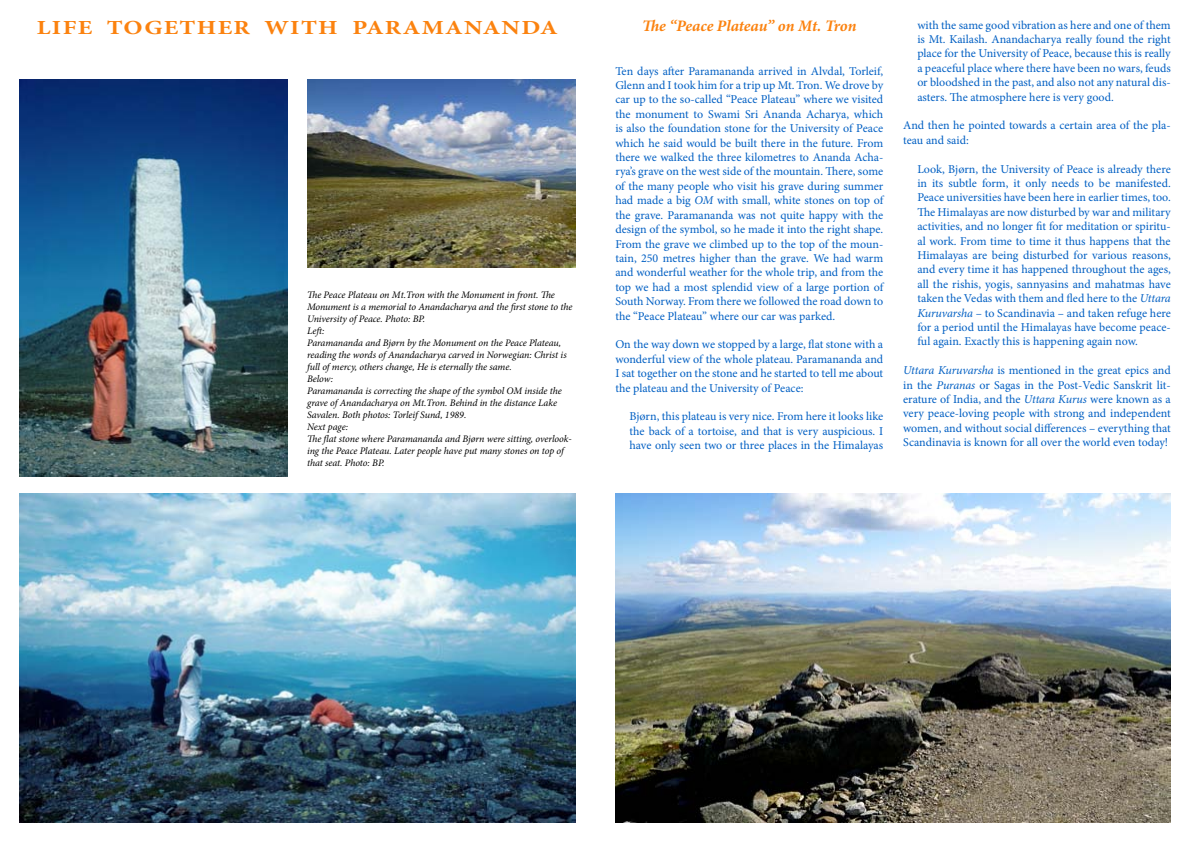
<style>
.page{position:relative;width:1191px;height:842px;background:#fff}
.page>*{position:absolute;margin:0;border:0;box-sizing:border-box;transform-origin:0 0}
.t1{font:700 20px "Minion Pro";letter-spacing:.05em;color:#fb820f;scale:1.25 1}
.t2{font:italic 700 16px "Minion Pro";letter-spacing:-.005em;color:#fb820f}
.t3{font:12px/14.4px "Minion Pro";letter-spacing:-.005em;color:#005fc3;text-align:justify}
.t4{font:italic 10px/12px "Minion Pro";letter-spacing:-.01em;color:#000}
.s1{font-style:italic}
</style>
<div class="page">
<img style="left:20px;top:79px;width:268px;height:397px">
<img style="left:20px;top:493px;width:555px;height:329px">
<img style="left:308px;top:79px;width:267px;height:189px">
<img style="left:615px;top:493px;width:555px;height:329px">
<h1 class="t1" style="left:37px;top:14px;width:418px">LIFE TOGETHER WITH PARAMANANDA</h1>
<p class="t4" style="left:307px;top:289px;width:267px">The Peace Plateau on Mt.Tron with the Monument in front. The Monument is a memorial to Anandacharya and the first stone to the University of Peace. Photo: BP.<br>Left:<br>Paramananda and Bjørn by the Monument on the Peace Plateau, reading the words of Anandacharya carved in Norwegian: Christ is full of mercy, others change, He is eternally the same.<br>Below:<br>Paramananda is correcting the shape of the symbol OM inside the grave of Anandacharya on Mt.Tron. Behind in the distance Lake Savalen. Both photos: Torleif Sund, 1989.<br>Next page:<br>The flat stone where Paramananda and Bjørn were sitting, overlook&shy;ing the Peace Plateau. Later people have put many stones on top of that seat. Photo: BP.</p>
<h2 class="t2" style="left:642px;top:15px;width:216px">The “Peace Plateau” on Mt. Tron</h2>
<p class="t3" style="left:615px;top:64px;width:269px">Ten days after Paramananda arrived in Alvdal, Torleif, Glenn and I took him for a trip up Mt. Tron. We drove by car up to the so-called “Peace Plateau” where we visited the monument to Swami Sri Ananda Acharya, which is also the foundation stone for the University of Peace which he said would be built there in the future. From there we walked the three kilometres to Ananda Acha&shy;rya’s grave on the west side of the mountain. There, some of the many people who visit his grave during summer had made a big <span class="s1">OM</span> with small, white stones on top of the grave. Paramananda was not quite happy with the design of the symbol, so he made it into the right shape.<br>From the grave we climbed up to the top of the moun&shy;tain, 250 metres higher than the grave. We had warm and wonderful weather for the whole trip, and from the top we had a most splendid view of a large portion of South Norway. From there we followed the road down to the “Peace Plateau” where our car was parked.</p>
<p class="t3" style="left:615px;top:337px;width:269px">On the way down we stopped by a large, flat stone with a wonderful view of the whole plateau. Paramananda and I sat together on the stone and he started to tell me about the plateau and the University of Peace:</p>
<p class="t3" style="left:629px;top:409px;width:255px">Bjørn, this plateau is very nice. From here it looks like the back of a tortoise, and that is very auspicious. I have only seen two or three places in the Himalayas</p>
<p class="t3" style="left:917px;top:18px;width:255px">with the same good vibration as here and one of them is Mt. Kailash. Anandacharya really found the right place for the University of Peace, because this is really a peaceful place where there have been no wars, feuds or bloodshed in the past, and also not any natural dis&shy;asters. The atmosphere here is very good.</p>
<p class="t3" style="left:903px;top:118px;width:269px">And then he pointed towards a certain area of the pla&shy;teau and said:</p>
<p class="t3" style="left:917px;top:162px;width:255px">Look, Bjørn, the University of Peace is already there in its subtle form, it only needs to be manifested.<br>Peace universities have been here in earlier times, too.<br>The Himalayas are now disturbed by war and military activities, and no longer fit for meditation or spiritu&shy;al work. From time to time it thus happens that the Himalayas are being disturbed for various reasons, and every time it has happened throughout the ages, all the rishis, yogis, sannyasins and mahatmas have taken the Vedas with them and fled here to the <span class="s1">Uttara Kuruvarsha</span> – to Scandinavia – and taken refuge here for a period until the Himalayas have become peace&shy;ful again. Exactly this is happening again now.</p>
<p class="t3" style="left:903px;top:363px;width:269px"><span class="s1">Uttara Kuruvarsha</span> is mentioned in the great epics and in the <span class="s1">Puranas</span> or Sagas in the Post-Vedic Sanskrit lit&shy;erature of India, and the <span class="s1">Uttara Kurus</span> were known as a very peace-loving people with strong and independent women, and without social differences – everything that Scandinavia is known for all over the world even today!</p>
</div>
